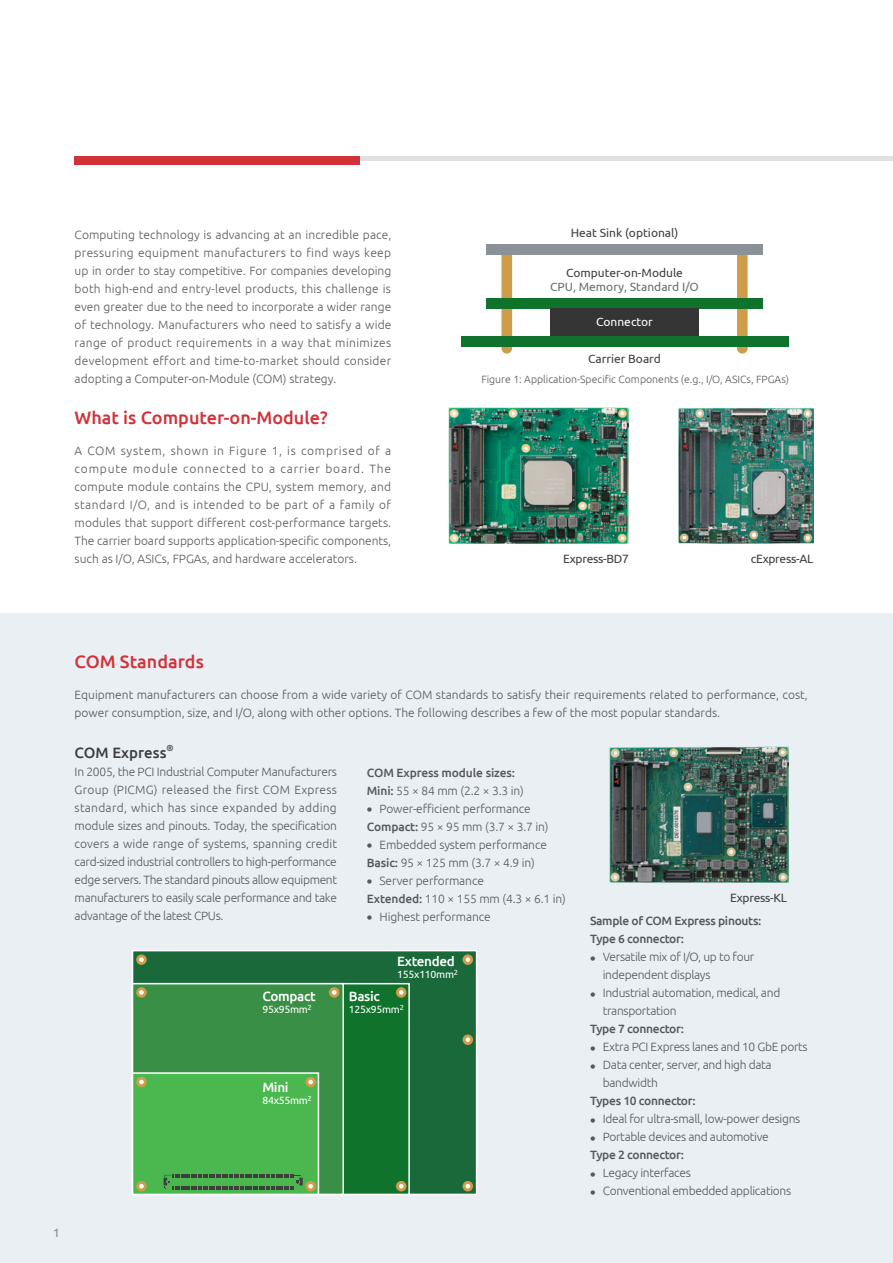
<style>
.page{position:relative;width:893px;height:1263px;background:#fff}
.page>*{position:absolute;margin:0;border:0;box-sizing:border-box;transform-origin:0 0}
.Title1{font:500 18px "Ubuntu";color:#d13138}
.Title2{font:500 15px "Ubuntu";color:#3e3e3f}
.t1{font:500 13.5px "Ubuntu";letter-spacing:-.025em;color:#fff}
.Content{font:300 12px/18px "Ubuntu";letter-spacing:-.01em;color:#57585a}
.Title3{font:500 12px "Ubuntu";letter-spacing:-.025em;color:#57585a}
.Title2-2{font:12px "Ubuntu";letter-spacing:-.01em;color:#3e3e3f}
.t2{font:12px/14.2px "Ubuntu";color:#6c6d70;text-align:center}
.t3{font:12px "Ubuntu";color:#fff}
.t4{font:12px "Ubuntu";color:#88898c}
.t5{font:300 10.5px "Ubuntu";color:#57585a}
.t6{font:10.5px "Ubuntu";letter-spacing:-.025em;color:#fff}
.Title2-3{font:500 8.7px "Ubuntu";color:#3e3e3f}
.s1{color:#3e3e3f}
.s2{font-weight:500}
</style>
<div class="page">
<hr style="left:351px;top:156px;width:542px;height:4px;background:#e0e1df">
<div style="left:74px;top:156px;width:286px;height:9px;background:#d13138"></div>
<div style="left:501px;top:247px;width:11px;height:107px;background:#cf9c4a;border-radius:5px"></div>
<div style="left:737px;top:247px;width:11px;height:107px;background:#cf9c4a;border-radius:5px"></div>
<div style="left:461px;top:336px;width:327px;height:10px;background:#0f732b"></div>
<div style="left:486px;top:298px;width:277px;height:11px;background:#0f732b"></div>
<div style="left:486px;top:244px;width:277px;height:10px;background:#8a9297"></div>
<div style="left:550px;top:309px;width:149px;height:27px;background:#363536"></div>
<img style="left:448px;top:407px;width:181px;height:136px">
<img style="left:678px;top:407px;width:135px;height:136px">
<div style="left:0;top:614px;width:893px;height:649px;background:#e9eff3"></div>
<img style="left:610px;top:746px;width:178px;height:136px">
<div style="left:133px;top:951px;width:344px;height:243px;background:#1a693b"></div>
<div style="left:133px;top:984px;width:276px;height:210px;background:#0f732b"></div>
<div style="left:133px;top:984px;width:210px;height:210px;background:#3a8f46"></div>
<div style="left:132px;top:983px;width:212px;height:212px;border:1px solid #fff"></div>
<div style="left:133px;top:1073px;width:185px;height:121px;background:#4ab84f"></div>
<div style="left:132px;top:1072px;width:187px;height:123px;border:1px solid #fff"></div>
<svg style="left:136px;top:954px;width:11px;height:11px"></svg>
<svg style="left:463px;top:954px;width:10px;height:11px"></svg>
<svg style="left:136px;top:987px;width:11px;height:11px"></svg>
<svg style="left:396px;top:987px;width:10px;height:11px"></svg>
<svg style="left:329px;top:987px;width:10px;height:11px"></svg>
<svg style="left:463px;top:1181px;width:10px;height:10px"></svg>
<svg style="left:463px;top:1034px;width:10px;height:11px"></svg>
<svg style="left:136px;top:1181px;width:11px;height:10px"></svg>
<svg style="left:396px;top:1181px;width:10px;height:10px"></svg>
<svg style="left:136px;top:1077px;width:11px;height:10px"></svg>
<svg style="left:305px;top:1077px;width:11px;height:10px"></svg>
<svg style="left:164px;top:1174px;width:152px;height:17px"></svg>
<p class="Content" style="left:75px;top:225px;width:318px;text-align:justify">Computing technology is advancing at an incredible pace, pressuring equipment manufacturers to find ways keep up in order to stay competitive. For companies developing both high-end and entry-level products, this challenge is even greater due to the need to incorporate a wider range of technology. Manufacturers who need to satisfy a wide range of product requirements in a way that minimizes development effort and time-to-market should consider adopting a Computer-on-Module (COM) strategy.</p>
<p class="Title1" style="left:75px;top:406px;width:255px">What is Computer-on-Module?</p>
<p class="Content" style="left:75px;top:441px;width:318px;text-align:justify">A COM system, shown in Figure 1, is comprised of a compute module connected to a carrier board. The compute module contains the CPU, system memory, and standard I/O, and is intended to be part of a family of modules that support different cost-performance targets.<br>The carrier board supports application-specific components, such as I/O, ASICs, FPGAs, and hardware accelerators.</p>
<p class="Title2-2" style="left:571px;top:226px;width:109px">Heat Sink (optional)</p>
<p class="t2" style="left:550px;top:265px;width:150px"><span class="s1">Computer-on-Module<br></span>CPU, Memory, Standard I/O</p>
<p class="t3" style="left:596px;top:314px;width:58px">Connector</p>
<p class="Title2-2" style="left:588px;top:351px;width:74px">Carrier Board</p>
<p class="t5" style="left:481px;top:373px;width:309px">Figure 1: Application-Specific Components (e.g., I/O, ASICs, FPGAs)</p>
<p class="Title2-2" style="left:563px;top:551px;width:67px">Express-BD7</p>
<p class="Title2-2" style="left:751px;top:551px;width:64px">cExpress-AL</p>
<p class="t4" style="left:53px;top:1226px;width:8px">1</p>
<p class="Title1" style="left:75px;top:650px;width:131px">COM Standards</p>
<p class="Content" style="left:75px;top:685px;width:735px">Equipment manufacturers can choose from a wide variety of COM standards to satisfy their requirements related to performance, cost, power consumption, size, and I/O, along with other options. The following describes a few of the most popular standards.</p>
<p class="Title2" style="left:75px;top:743px;width:93px">COM Express</p>
<p class="Title2-3" style="left:167px;top:742px;width:9px">®</p>
<p class="Content" style="left:75px;top:763px;width:264px;text-align:justify">In 2005, the PCI Industrial Computer Manufacturers Group (PICMG) released the first COM Express standard, which has since expanded by adding module sizes and pinouts. Today, the specification covers a wide range of systems, spanning credit card-sized industrial controllers to high-performance edge servers. The standard pinouts allow equipment manufacturers to easily scale performance and take advantage of the latest CPUs.</p>
<p class="Title3" style="left:367px;top:765px;width:150px">COM Express module sizes:</p>
<p class="Content" style="left:367px;top:781px;width:159px"><span class="s2">Mini:</span> 55 × 84 mm (2.2 × 3.3 in)</p>
<p class="Content" style="left:367px;top:799px;width:166px">• Power-efficient performance</p>
<p class="Content" style="left:367px;top:817px;width:183px"><span class="s2">Compact:</span> 95 × 95 mm (3.7 × 3.7 in)</p>
<p class="Content" style="left:367px;top:835px;width:182px">• Embedded system performance</p>
<p class="Content" style="left:367px;top:853px;width:170px"><span class="s2">Basic:</span> 95 × 125 mm (3.7 × 4.9 in)</p>
<p class="Content" style="left:367px;top:871px;width:119px">• Server performance</p>
<p class="Content" style="left:367px;top:889px;width:201px"><span class="s2">Extended:</span> 110 × 155 mm (4.3 × 6.1 in)</p>
<p class="Content" style="left:367px;top:907px;width:125px">• Highest performance</p>
<p class="t1" style="left:262px;top:987px;width:55px">Compact</p>
<p class="t6" style="left:262px;top:1002px;width:51px">95x95mm<sup>2</sup></p>
<p class="t1" style="left:262px;top:1078px;width:28px">Mini</p>
<p class="t6" style="left:262px;top:1093px;width:51px">84x55mm<sup>2</sup></p>
<p class="t1" style="left:397px;top:952px;width:59px">Extended</p>
<p class="t6" style="left:397px;top:968px;width:62px">155x110mm<sup>2</sup></p>
<p class="t1" style="left:349px;top:987px;width:32px">Basic</p>
<p class="t6" style="left:349px;top:1002px;width:57px">125x95mm<sup>2</sup></p>
<p class="Title2-2" style="left:730px;top:890px;width:58px">Express-KL</p>
<p class="Title3" style="left:590px;top:913px;width:173px">Sample of COM Express pinouts:</p>
<p class="Title3" style="left:590px;top:931px;width:95px">Type 6 connector:</p>
<p class="Content" style="left:603px;top:948px;width:153px;text-indent:-13px">• Versatile mix of I/O, up to four independent displays</p>
<p class="Content" style="left:603px;top:984px;width:179px;text-indent:-13px">• Industrial automation, medical, and transportation</p>
<p class="Title3" style="left:590px;top:1021px;width:95px">Type 7 connector:</p>
<p class="Content" style="left:590px;top:1038px;width:219px">• Extra PCI Express lanes and 10 GbE ports</p>
<p class="Content" style="left:603px;top:1056px;width:170px;text-indent:-13px">• Data center, server, and high data bandwidth</p>
<p class="Title3" style="left:590px;top:1093px;width:107px">Types 10 connector:</p>
<p class="Content" style="left:590px;top:1110px;width:212px">• Ideal for ultra-small, low-power designs</p>
<p class="Content" style="left:590px;top:1128px;width:180px">• Portable devices and automotive</p>
<p class="Title3" style="left:590px;top:1147px;width:95px">Type 2 connector:</p>
<p class="Content" style="left:590px;top:1164px;width:102px">• Legacy interfaces</p>
<p class="Content" style="left:590px;top:1182px;width:203px">• Conventional embedded applications</p>
</div>
